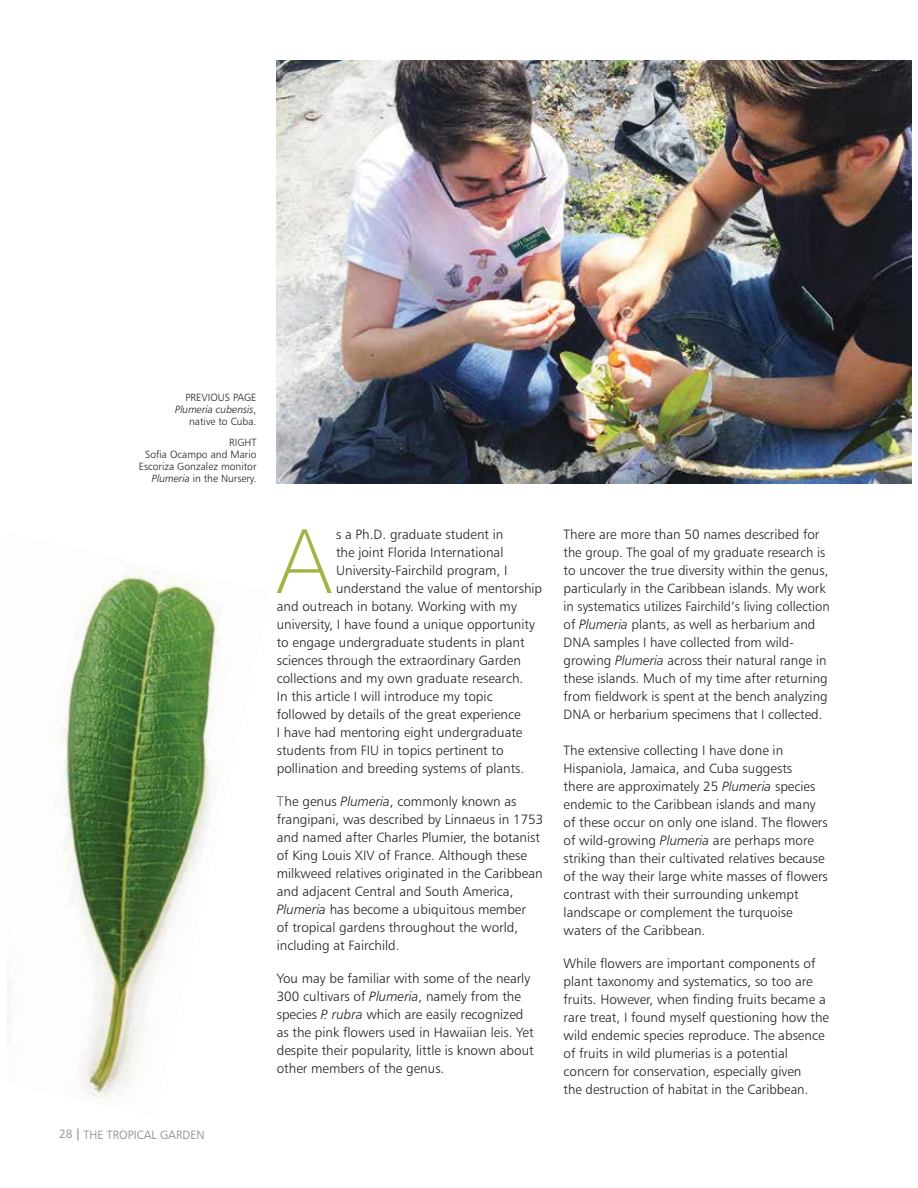
<style>
.page{position:relative;width:918px;height:1188px;background:#fff}
.page>*{position:absolute;margin:0;border:0;box-sizing:border-box;transform-origin:0 0}
.t1{font:100 89.1px "Helvetica Neue LT Std";color:#a0b543}
.t2{font:13.5px/18px "Humanist 777 BT Light B";color:#231f20}
.t3{font:12px "Humanist 777 BT Light B";color:#818284}
.t4{font:10.5px/12px "Humanist 777 BT Light B";color:#231f20;text-align:right}
.t5{font:10.5px "Humanist 777 BT Light Italic B";color:#231f20}
.s1{font-family:"Humanist 777 BT Light B"}
.s2{font-family:"Humanist 777 BT Light Italic B"}
.s3{font-family:"Helvetica Neue LT Std";font-weight:100}
</style>
<div class="page">
<svg style="left:78px;top:1128px;width:1px;height:13px"></svg>
<img style="left:56px;top:568px;width:165px;height:532px">
<img style="left:277px;top:61px;width:634px;height:422px">
<p class="t4" style="left:186px;top:392px;width:73px">PREVIOUS PAGE</p>
<p class="t5" style="left:175px;top:403px;width:83px">Plumeria cubensis<span class="s1">,</span></p>
<p class="t4" style="left:189px;top:416px;width:69px">native to Cuba.</p>
<p class="t4" style="left:139px;top:437px;width:119px">RIGHT<br>Sofia Ocampo and Mario<br>Escoriza Gonzalez monitor<br><span class="s2">Plumeria</span> in the Nursery.</p>
<h1 class="t1" style="left:278px;top:529px;width:54px">A</h1>
<p class="t2" style="left:336px;top:526px;width:169px">s a Ph.D. graduate student in</p>
<p class="t2" style="left:336px;top:544px;width:169px">the joint Florida International</p>
<p class="t2" style="left:336px;top:562px;width:173px">University-Fairchild program, I</p>
<p class="t2" style="left:336px;top:580px;width:208px">understand the value of mentorship</p>
<p class="t2" style="left:277px;top:598px;width:242px">and outreach in botany. Working with my</p>
<p class="t2" style="left:277px;top:616px;width:260px">university, I have found a unique opportunity</p>
<p class="t2" style="left:277px;top:634px;width:249px">to engage undergraduate students in plant</p>
<p class="t2" style="left:277px;top:652px;width:246px">sciences through the extraordinary Garden</p>
<p class="t2" style="left:277px;top:670px;width:248px">collections and my own graduate research.</p>
<p class="t2" style="left:277px;top:688px;width:217px">In this article I will introduce my topic</p>
<p class="t2" style="left:277px;top:706px;width:245px">followed by details of the great experience</p>
<p class="t2" style="left:277px;top:724px;width:247px">I have had mentoring eight undergraduate</p>
<p class="t2" style="left:277px;top:742px;width:228px">students from FIU in topics pertinent to</p>
<p class="t2" style="left:277px;top:760px;width:249px">pollination and breeding systems of plants.</p>
<p class="t2" style="left:277px;top:793px;width:268px"><span class="s3">T</span>he genus <span class="s2">Plumeria</span>, commonly known as frangipani, was described by Linnaeus in 1753 and named after Charles Plumier, the botanist of King Louis XIV of France. Although these milkweed relatives originated in the Caribbean and adjacent Central and South America, <span class="s2">Plumeria</span> has become a ubiquitous member<br>of tropical gardens throughout the world, including at Fairchild.</p>
<p class="t2" style="left:277px;top:970px;width:259px">You may be familiar with some of the nearly 300 cultivars of <span class="s2">Plumeria</span>, namely from the species <span class="s2">P. rubra</span> which are easily recognized as the pink flowers used in Hawaiian leis. Yet despite their popularity, little is known about other members of the genus.</p>
<p class="t3" style="left:59px;top:1129px;width:147px">28 THE TROPICAL GARDEN</p>
<p class="t2" style="left:564px;top:526px;width:268px">There are more than 50 names described for the group. The goal of my graduate research is to uncover the true diversity within the genus, particularly in the Caribbean islands. My work in systematics utilizes Fairchild’s living collection of <span class="s2">Plumeria</span> plants, as well as herbarium and DNA samples I have collected from wild&shy;growing <span class="s2">Plumeria</span> across their natural range in these islands. Much of my time after returning from fieldwork is spent at the bench analyzing DNA or herbarium specimens that I collected.</p>
<p class="t2" style="left:564px;top:742px;width:266px">The extensive collecting I have done in Hispaniola, Jamaica, and Cuba suggests<br>there are approximately 25 <span class="s2">Plumeria</span> species endemic to the Caribbean islands and many of these occur on only one island. The flowers of wild-growing <span class="s2">Plumeria</span> are perhaps more striking than their cultivated relatives because of the way their large white masses of flowers contrast with their surrounding unkempt landscape or complement the turquoise waters of the Caribbean.</p>
<p class="t2" style="left:564px;top:955px;width:267px">While flowers are important components of plant taxonomy and systematics, so too are fruits. However, when finding fruits became a rare treat, I found myself questioning how the wild endemic species reproduce. The absence of fruits in wild plumerias is a potential concern for conservation, especially given<br>the destruction of habitat in the Caribbean.</p>
</div>
